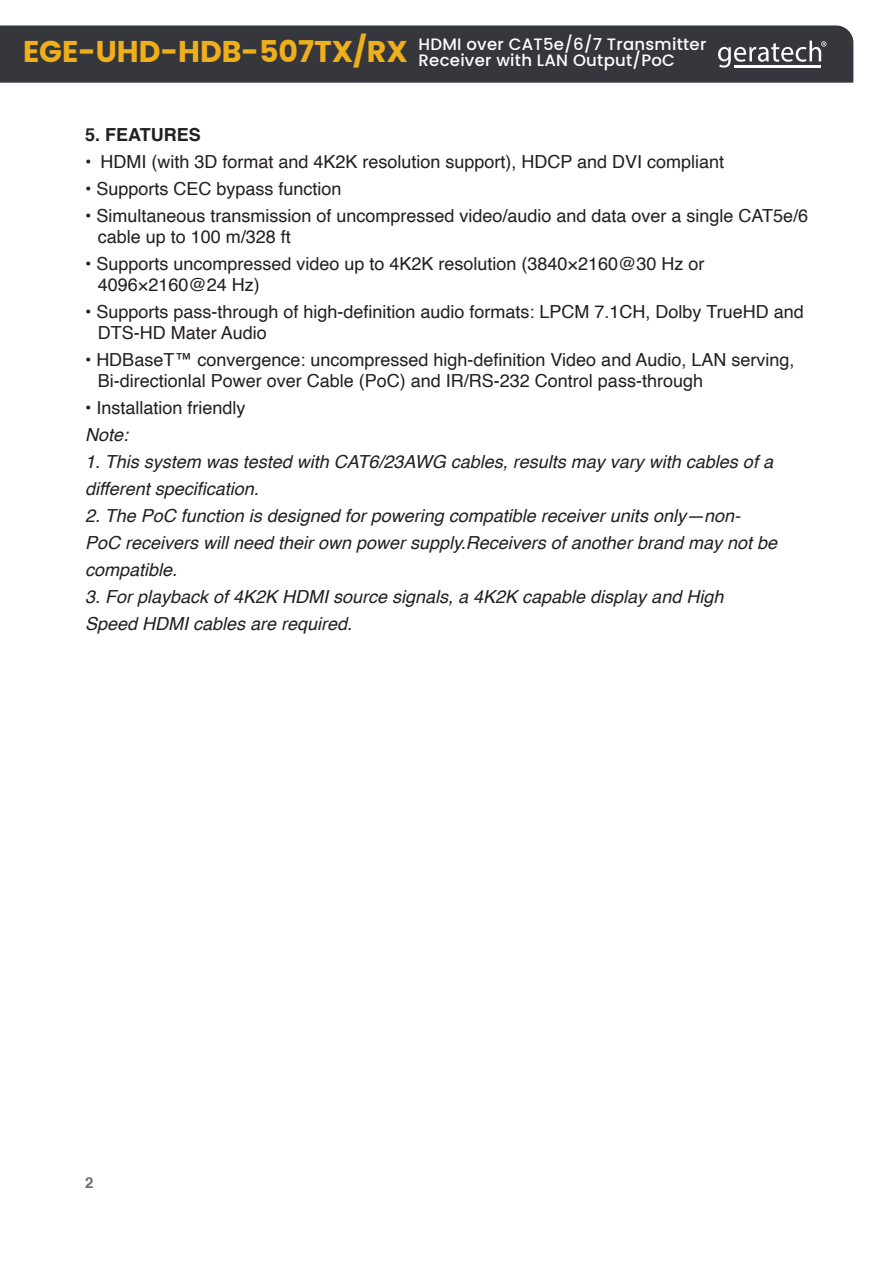
<style>
.page{position:relative;width:893px;height:1263px;background:#fff}
.page>*{position:absolute;margin:0;border:0;box-sizing:border-box;transform-origin:0 0}
.Bullet_List{font:18px/21px "Helvetica";color:#231f20}
.Bullet_List-2{font:italic 18px "Helvetica";color:#231f20}
.Paragraph{font:700 18px "Helvetica";color:#231f20}
.t1{font:500 16.5px/16.5px "Poppins";letter-spacing:.015em;color:#fff}
.t2{font:700 15px "Helvetica";color:#6c6d70}
</style>
<div class="page">
<div style="left:0;top:25px;width:853px;height:58px;background:#36373d"></div>
<svg style="left:718px;top:41px;width:108px;height:27px"></svg>
<hr style="left:762px;top:65px;width:30px;height:2px;background:#fff">
<hr style="left:792px;top:65px;width:29px;height:2px;background:#fff">
<hr style="left:734px;top:65px;width:28px;height:2px;background:#fff">
<p class="t1" style="left:23px;top:36px;width:685px;text-indent:395px">HDMI over CAT5e/6/7 Transmitter<br><sup>EGE-UHD-HDB-507TX/RX</sup> Receiver with LAN Output/PoC</p>
<p class="Paragraph" style="left:85px;top:120px;width:117px">5. FEATURES</p>
<p class="Bullet_List" style="left:85px;top:152px;width:641px">• HDMI (with 3D format and 4K2K resolution support), HDCP and DVI compliant</p>
<p class="Bullet_List" style="left:85px;top:179px;width:258px">• Supports CEC bypass function</p>
<p class="Bullet_List" style="left:98px;top:206px;width:712px;text-indent:-13px">• Simultaneous transmission of uncompressed video/audio and data over a single CAT5e/6 cable up to 100 m/328 ft</p>
<p class="Bullet_List" style="left:98px;top:254px;width:608px;text-indent:-13px">• Supports uncompressed video up to 4K2K resolution (3840×2160@30 Hz or<br>4096×2160@24 Hz)</p>
<p class="Bullet_List" style="left:98px;top:302px;width:707px;text-indent:-13px">• Supports pass-through of high-definition audio formats: LPCM 7.1CH, Dolby TrueHD and<br>DTS-HD Mater Audio</p>
<p class="Bullet_List" style="left:98px;top:350px;width:698px;text-indent:-13px">• HDBaseT™ convergence: uncompressed high-definition Video and Audio, LAN serving,<br>Bi-directionlal Power over Cable (PoC) and IR/RS-232 Control pass-through</p>
<p class="Bullet_List" style="left:85px;top:398px;width:162px">• Installation friendly</p>
<p class="Bullet_List-2" style="left:85px;top:421px;width:45px">Note:</p>
<p class="Bullet_List-2" style="left:85px;top:448px;width:689px">1. This system was tested with CAT6/23AWG cables, results may vary with cables of a</p>
<p class="Bullet_List-2" style="left:85px;top:475px;width:175px">different specification.</p>
<p class="Bullet_List-2" style="left:85px;top:502px;width:657px">2. The PoC function is designed for powering compatible receiver units only—non-</p>
<p class="Bullet_List-2" style="left:85px;top:529px;width:693px">PoC receivers will need their own power supply.Receivers of another brand may not be</p>
<p class="Bullet_List-2" style="left:85px;top:556px;width:94px">compatible.</p>
<p class="Bullet_List-2" style="left:85px;top:583px;width:640px">3. For playback of 4K2K HDMI source signals, a 4K2K capable display and High</p>
<p class="Bullet_List-2" style="left:85px;top:610px;width:269px">Speed HDMI cables are required.</p>
<p class="t2" style="left:85px;top:1171px;width:10px">2</p>
</div>
